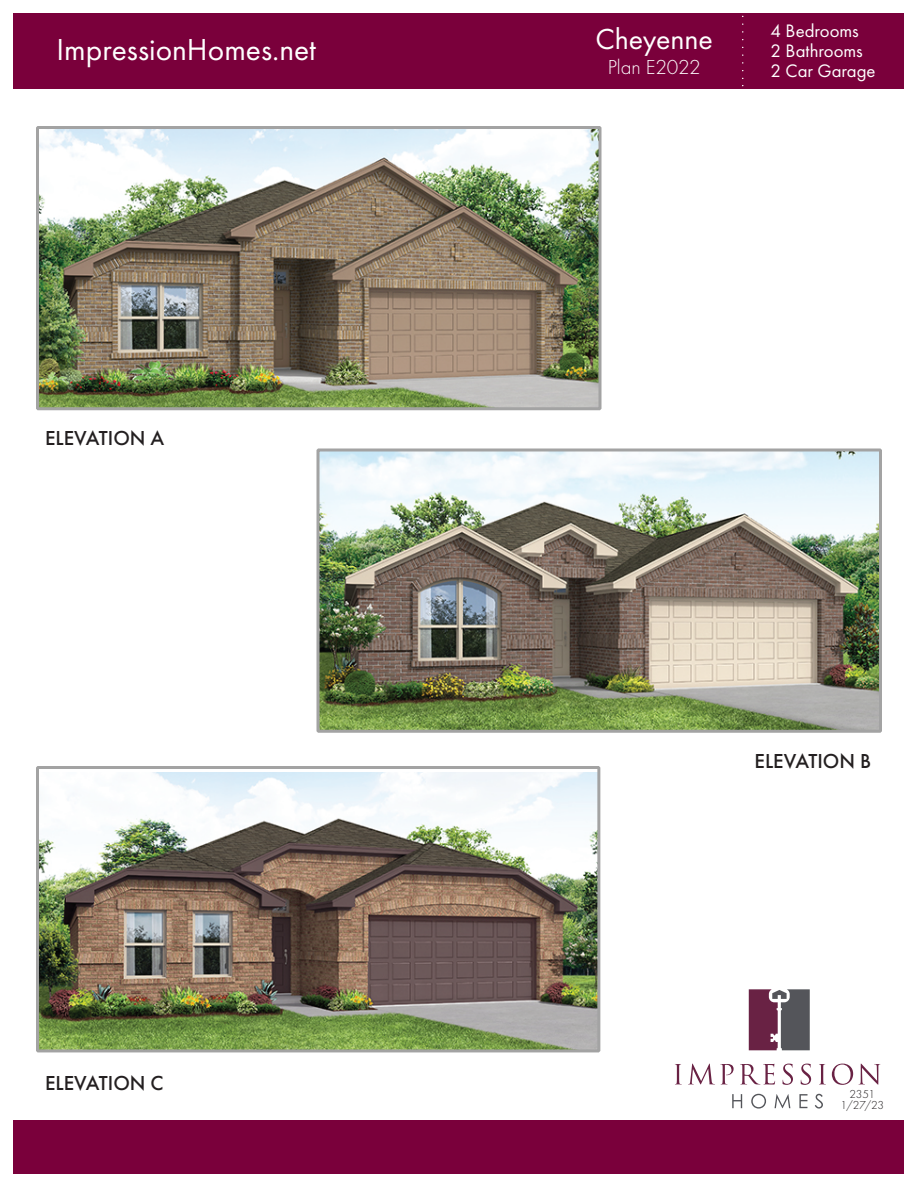
<style>
.page{position:relative;width:918px;height:1188px;background:#fff}
.page>*{position:absolute;margin:0;border:0;box-sizing:border-box;transform-origin:0 0}
.t1{font:31.5px "Futura PT";color:#fff}
.t2{font:30px "Futura PT";letter-spacing:-.005em;color:#fff}
.t3{font:500 21px "Futura PT";color:#231f20}
.t4{font:300 21px "Futura PT";letter-spacing:-.005em;color:#fff}
.t5{font:18.75px/20.2px "Futura PT";color:#fff}
.t6{font:300 12px/11.2px "Futura PT";letter-spacing:-.015em;color:#231f20;text-align:center}
</style>
<div class="page">
<div style="left:14px;top:1120px;width:890px;height:54px;background:#7a003b"></div>
<div style="left:14px;top:14px;width:890px;height:75px;background:#7a003b"></div>
<svg style="left:732px;top:1094px;width:10px;height:14px"></svg>
<svg style="left:751px;top:1094px;width:15px;height:15px"></svg>
<svg style="left:775px;top:1094px;width:15px;height:14px"></svg>
<svg style="left:799px;top:1094px;width:9px;height:14px"></svg>
<svg style="left:815px;top:1094px;width:8px;height:15px"></svg>
<svg style="left:675px;top:1064px;width:6px;height:20px"></svg>
<svg style="left:689px;top:1064px;width:45px;height:20px"></svg>
<svg style="left:740px;top:1064px;width:35px;height:21px"></svg>
<svg style="left:783px;top:1064px;width:10px;height:21px"></svg>
<svg style="left:801px;top:1064px;width:10px;height:21px"></svg>
<svg style="left:819px;top:1064px;width:7px;height:20px"></svg>
<svg style="left:832px;top:1064px;width:21px;height:21px"></svg>
<svg style="left:859px;top:1064px;width:21px;height:21px"></svg>
<svg style="left:749px;top:989px;width:61px;height:61px;background:#6f5162"></svg>
<img style="left:40px;top:130px;width:558px;height:276px">
<div style="left:36px;top:126px;width:566px;height:284px;border:3px solid #a3a3a3"></div>
<img style="left:320px;top:452px;width:558px;height:277px">
<div style="left:316px;top:448px;width:566px;height:285px;border:3px solid #a3a3a3"></div>
<img style="left:40px;top:772px;width:556px;height:276px">
<div style="left:36px;top:766px;width:564px;height:286px;border:3px solid #a3a3a3"></div>
<h1 class="t1" style="left:57px;top:31px;width:261px">ImpressionHomes.net</h1>
<p class="t3" style="left:45px;top:425px;width:121px">ELEVATION A</p>
<p class="t3" style="left:45px;top:1070px;width:120px">ELEVATION C</p>
<h2 class="t2" style="left:596px;top:21px;width:119px">Cheyenne</h2>
<p class="t4" style="left:608px;top:55px;width:95px">Plan E2022</p>
<p class="t5" style="left:771px;top:20px;width:107px">4 Bedrooms<br>2 Bathrooms<br>2 Car Garage</p>
<p class="t3" style="left:754px;top:748px;width:118px">ELEVATION B</p>
<p class="t6" style="left:841px;top:1089px;width:45px">2351<br>1/27/23</p>
</div>
